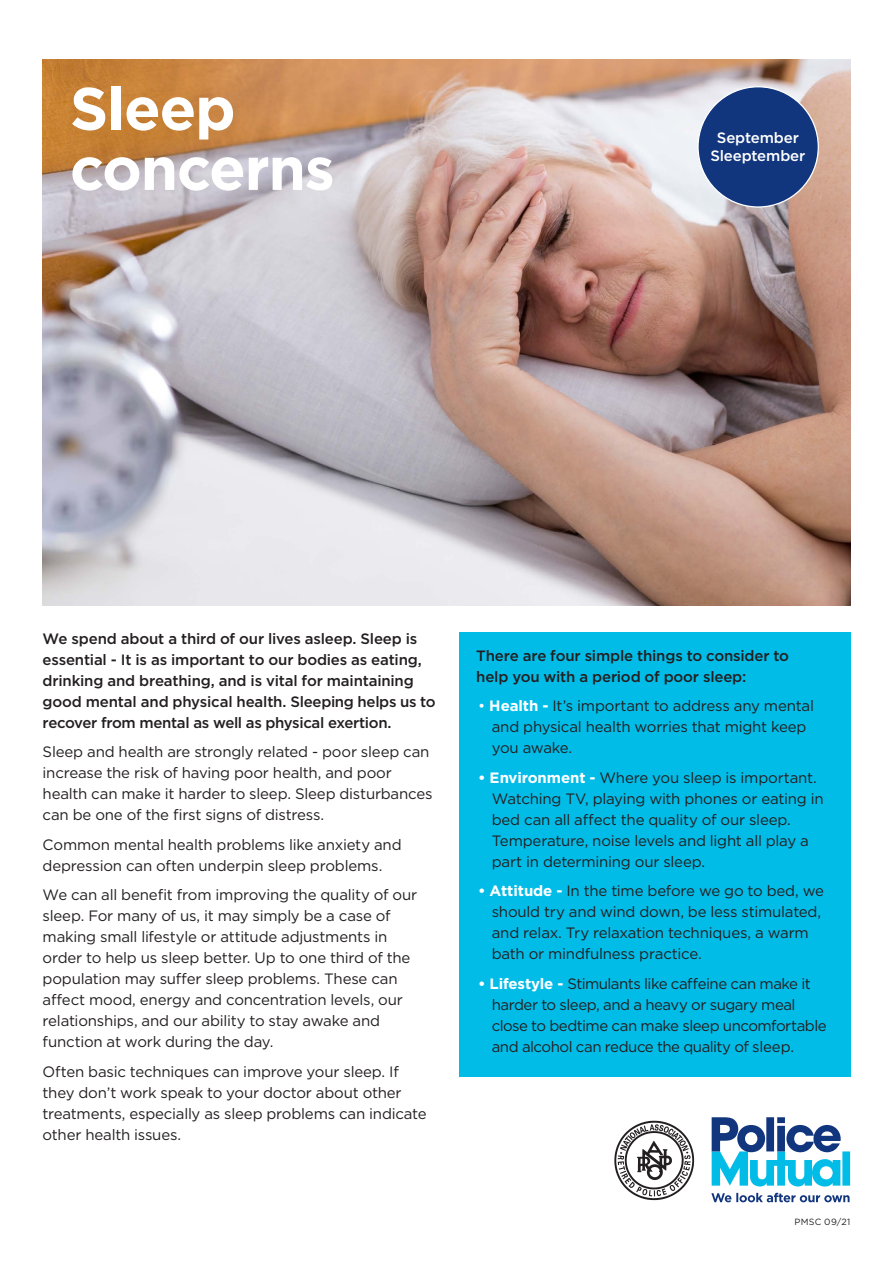
<style>
.page{position:relative;width:893px;height:1263px;background:#fff}
.page>*{position:absolute;margin:0;border:0;box-sizing:border-box;transform-origin:0 0}
.t1{font:700 60px/60px "Gotham";letter-spacing:-.02em;color:#fff}
.t2{font:15px/21px "Gotham";letter-spacing:-.015em;color:#231f20}
.t3{font:500 15px/21px "Gotham";letter-spacing:-.015em;color:#231f20}
.t4{font:500 15px/18px "Gotham";letter-spacing:-.01em;color:#fff;text-align:center}
.t5{font:9px "Gotham";letter-spacing:.035em;color:#231f20}
.s1{color:#fff}
.s2{font-weight:700;color:#fff}
</style>
<div class="page">
<img style="left:43px;top:60px;width:807px;height:546px">
<div style="left:698px;top:87px;width:120px;height:120px;background:#11367e;border-radius:50%"></div>
<div style="left:459px;top:632px;width:391px;height:445px;background:#02bce8"></div>
<img style="left:613px;top:1118px;width:84px;height:84px;border-radius:41px">
<svg style="left:711px;top:1193px;width:139px;height:9px"></svg>
<svg style="left:712px;top:1117px;width:138px;height:69px"></svg>
<h1 class="t1" style="left:70px;top:77px;width:266px">Sleep concerns</h1>
<p class="t4" style="left:710px;top:129px;width:96px">September<br>Sleeptember</p>
<p class="t3" style="left:43px;top:627px;width:395px">We spend about a third of our lives asleep. Sleep is essential - It is as important to our bodies as eating, drinking and breathing, and is vital for maintaining good mental and physical health. Sleeping helps us to recover from mental as well as physical exertion.</p>
<p class="t2" style="left:43px;top:741px;width:391px">Sleep and health are strongly related - poor sleep can increase the risk of having poor health, and poor health can make it harder to sleep. Sleep disturbances can be one of the first signs of distress.</p>
<p class="t2" style="left:43px;top:833px;width:361px">Common mental health problems like anxiety and depression can often underpin sleep problems.</p>
<p class="t2" style="left:43px;top:884px;width:376px">We can all benefit from improving the quality of our sleep. For many of us, it may simply be a case of making small lifestyle or attitude adjustments in order to help us sleep better. Up to one third of the population may suffer sleep problems. These can affect mood, energy and concentration levels, our relationships, and our ability to stay awake and function at work during the day.</p>
<p class="t2" style="left:43px;top:1060px;width:386px">Often basic techniques can improve your sleep. If they don’t work speak to your doctor about other treatments, especially as sleep problems can indicate other health issues.</p>
<p class="t3" style="left:476px;top:644px;width:314px">There are four simple things to consider to help you with a period of poor sleep:</p>
<p class="t2" style="left:492px;top:695px;width:324px;text-indent:-14px"><span class="s1">•</span> <span class="s2">Health -</span> It’s important to address any mental and physical health worries that might keep you awake.</p>
<p class="t2" style="left:492px;top:766px;width:333px;text-indent:-14px"><span class="s2">• Environment -</span> Where you sleep is important.<br>Watching TV, playing with phones or eating in bed can all affect the quality of our sleep.<br>Temperature, noise levels and light all play a part in determining our sleep.</p>
<p class="t2" style="left:492px;top:880px;width:334px;text-indent:-14px"><span class="s2">• Attitude -</span> In the time before we go to bed, we should try and wind down, be less stimulated, and relax. Try relaxation techniques, a warm bath or mindfulness practice.</p>
<p class="t2" style="left:492px;top:972px;width:336px;text-indent:-14px"><span class="s2">• Lifestyle -</span> Stimulants like caffeine can make it harder to sleep, and a heavy or sugary meal close to bedtime can make sleep uncomfortable and alcohol can reduce the quality of sleep.</p>
<p class="t5" style="left:794px;top:1216px;width:57px">PMSC 09/21</p>
</div>
